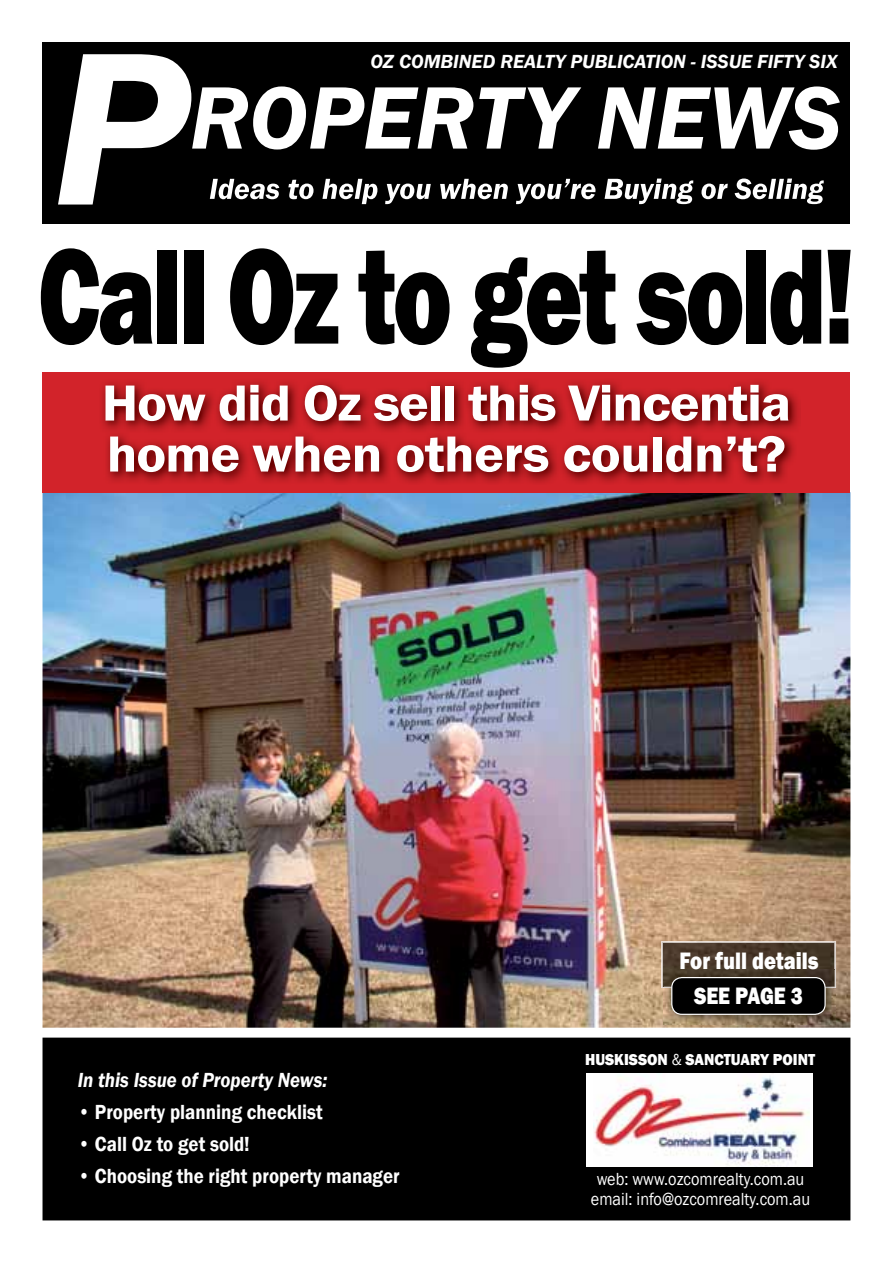
<style>
.page{position:relative;width:893px;height:1263px;background:#fff}
.page>*{position:absolute;margin:0;border:0;box-sizing:border-box;transform-origin:0 0}
.t1{font:800 140.7px "Franklin Gothic";letter-spacing:-.03em;color:#000;scale:.71 1}
.t2{font:600 52.5px/51px "Franklin Gothic";letter-spacing:-.02em;color:#fff;scale:1.07 1}
.t3{font:800 24.45px/35px "Franklin Gothic";color:#fff;text-align:center;scale:.83 1}
.t4{font:600 21px "Franklin Gothic";color:#fff;scale:.9 1}
.t5{font:italic 600 21px "Franklin Gothic";color:#fff;scale:.9 1}
.t6{font:italic 600 19.5px "Franklin Gothic";color:#fff}
.t7{font:18px/19.5px "Franklin Gothic";color:#fff;text-align:center;scale:.9 1}
.t8{font:800 16.35px "Franklin Gothic";color:#fff;scale:.92 1}
.s1{font-weight:400}
</style>
<div class="page">
<img style="left:43px;top:492px;width:807px;height:536px">
<div style="left:42px;top:43px;width:808px;height:181px;background:#000"></div>
<svg style="left:58px;top:54px;width:782px;height:151px"></svg>
<div style="left:43px;top:1038px;width:807px;height:182px;background:#000"></div>
<div style="left:43px;top:1037px;width:807px;height:183px;border:2px solid #000"></div>
<div style="left:586px;top:1073px;width:226px;height:93px;background:#fff"></div>
<img style="left:593px;top:1073px;width:216px;height:93px">
<div style="left:43px;top:372px;width:807px;height:120px;background:#d2232a"></div>
<img style="left:661px;top:941px;width:175px;height:47px">
<img style="left:662px;top:942px;width:173px;height:45px">
<img style="left:664px;top:987px;width:171px;height:37px">
<img style="left:664px;top:970px;width:171px;height:17px">
<div style="left:672px;top:977px;width:153px;height:37px;background:#000;border-radius:10px"></div>
<div style="left:671px;top:977px;width:155px;height:38px;border:1px solid #fff;border-radius:10px"></div>
<img style="left:102px;top:381px;width:696px;height:102px">
<p class="t6" style="left:370px;top:49px;width:469px">OZ COMBINED REALTY PUBLICATION - ISSUE FIFTY SIX</p>
<h1 class="t1" style="left:38px;top:205px;width:1152px">Call Oz to get sold!</h1>
<h2 class="t2" style="left:102px;top:378px;width:646px">How did Oz sell this Vincentia home when others couldn’t?</h2>
<p class="t3" style="left:680px;top:943px;width:169px">For full details<br>SEE PAGE 3</p>
<p class="t5" style="left:78px;top:1066px;width:279px">In this Issue of Property News:</p>
<p class="t4" style="left:78px;top:1099px;width:274px">• Property planning checklist</p>
<p class="t4" style="left:78px;top:1131px;width:193px">• Call Oz to get sold!</p>
<p class="t4" style="left:78px;top:1163px;width:359px">• Choosing the right property manager</p>
<p class="t8" style="left:585px;top:1048px;width:252px">HUSKISSON <span class="s1">&amp;</span> SANCTUARY POINT</p>
<p class="t7" style="left:591px;top:1170px;width:245px">web: www.ozcomrealty.com.au email: info@ozcomrealty.com.au</p>
</div>
